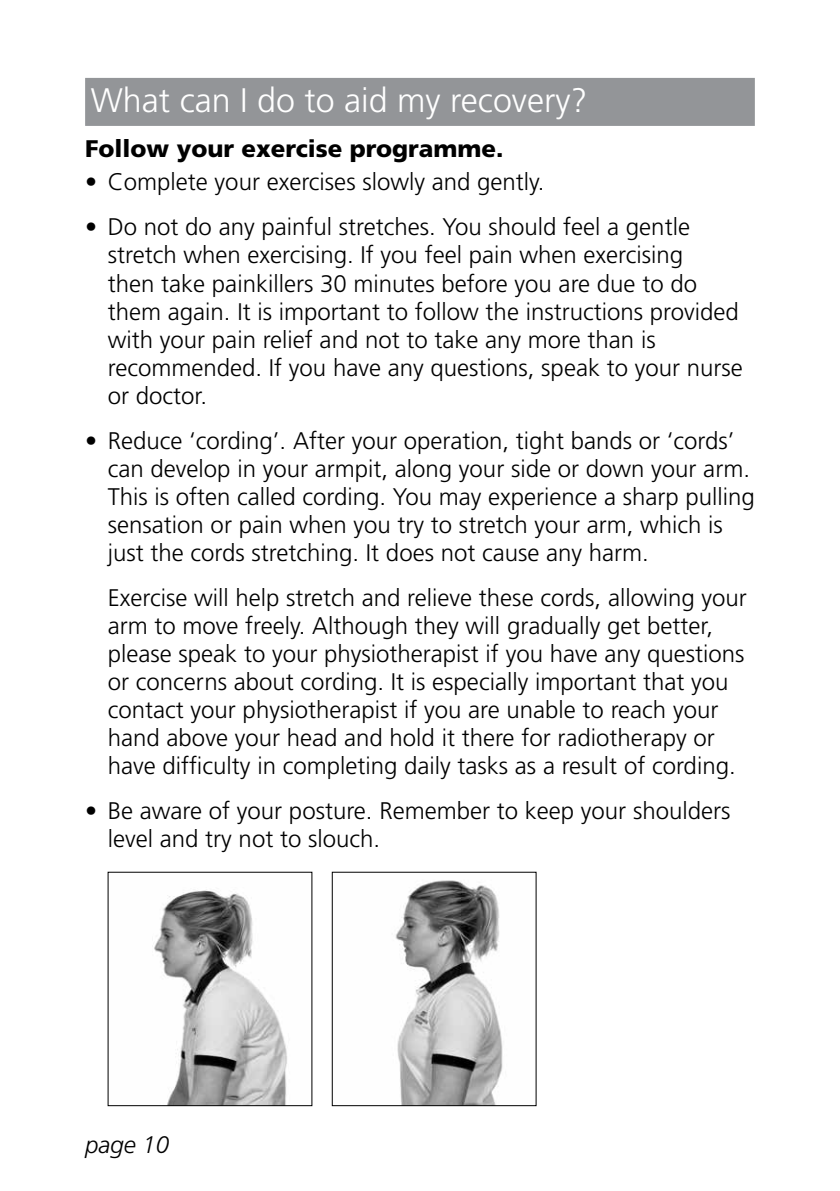
<style>
.page{position:relative;width:840px;height:1191px;background:#fff}
.page>*{position:absolute;margin:0;border:0;box-sizing:border-box;transform-origin:0 0}
.t1{font:300 34px "Frutiger";color:#fff}
.t2{font:300 24px/28px "Frutiger";color:#000}
.t3{font:900 24px "Frutiger";color:#000}
.t4{font:italic 300 24px "Frutiger";color:#000}
</style>
<div class="page">
<div style="left:85px;top:78px;width:669px;height:48px;background:#939598"></div>
<img style="left:395px;top:880px;width:108px;height:224px">
<div style="left:332px;top:872px;width:204px;height:234px;border:1px solid #000"></div>
<img style="left:154px;top:890px;width:133px;height:214px">
<h1 class="t1" style="left:91px;top:81px;width:498px">What can I do to aid my recovery?</h1>
<p class="t3" style="left:85px;top:134px;width:420px">Follow your exercise programme.</p>
<p class="t2" style="left:85px;top:168px;width:460px">• Complete your exercises slowly and gently.</p>
<p class="t2" style="left:108px;top:213px;width:636px;text-indent:-23px">• Do not do any painful stretches. You should feel a gentle stretch when exercising. If you feel pain when exercising<br>then take painkillers 30 minutes before you are due to do them again. It is important to follow the instructions provided with your pain relief and not to take any more than is recommended. If you have any questions, speak to your nurse or doctor.</p>
<p class="t2" style="left:108px;top:426px;width:648px;text-indent:-23px">• Reduce ‘cording’. After your operation, tight bands or ‘cords’ can develop in your armpit, along your side or down your arm.<br>This is often called cording. You may experience a sharp pulling sensation or pain when you try to stretch your arm, which is just the cords stretching. It does not cause any harm.</p>
<p class="t2" style="left:108px;top:583px;width:640px">Exercise will help stretch and relieve these cords, allowing your arm to move freely. Although they will gradually get better, please speak to your physiotherapist if you have any questions or concerns about cording. It is especially important that you contact your physiotherapist if you are unable to reach your hand above your head and hold it there for radiotherapy or have difficulty in completing daily tasks as a result of cording.</p>
<p class="t2" style="left:108px;top:796px;width:623px;text-indent:-23px">• Be aware of your posture. Remember to keep your shoulders level and try not to slouch.</p>
<p class="t4" style="left:85px;top:1131px;width:86px">page 10</p>
</div>
